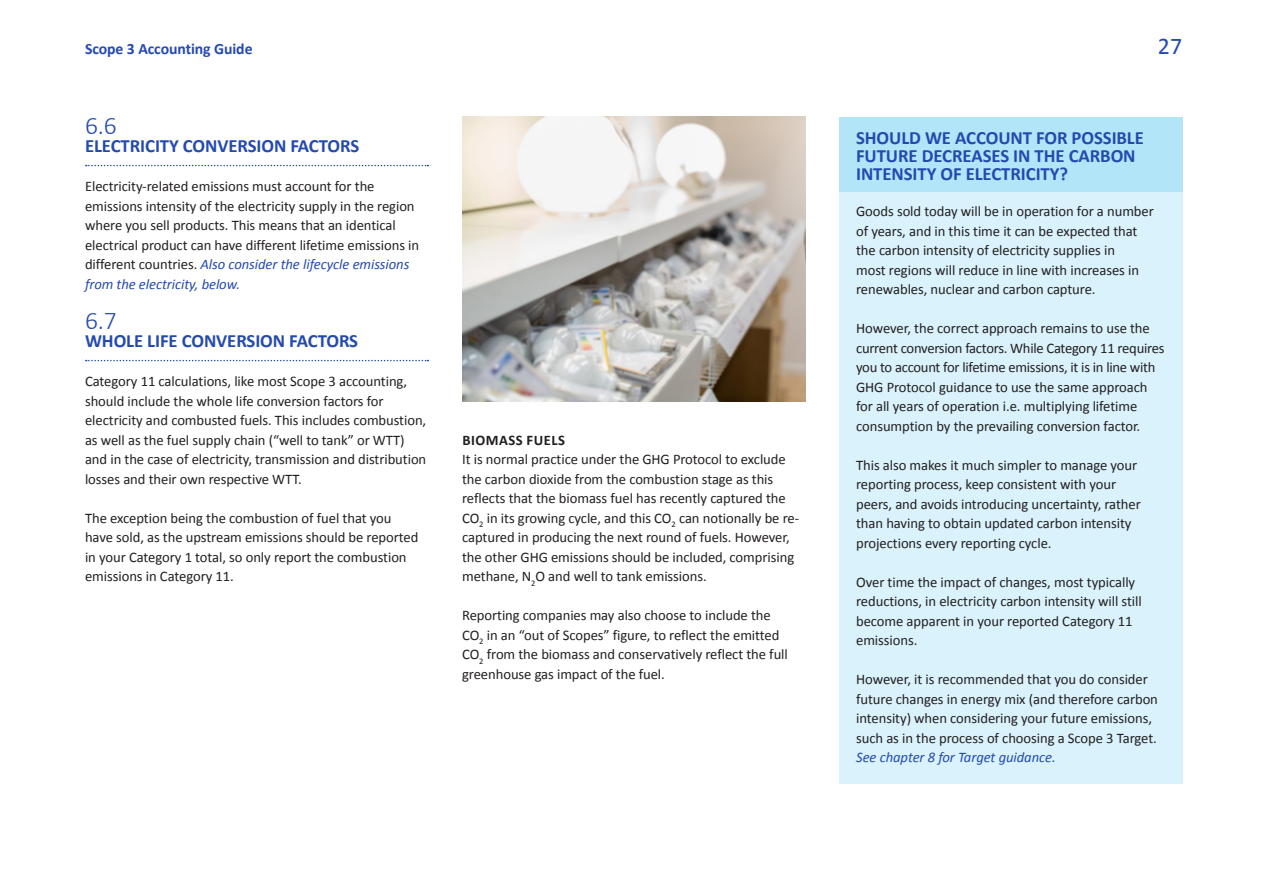
<style>
.page{position:relative;width:1263px;height:893px;background:#fff}
.page>*{position:absolute;margin:0;border:0;box-sizing:border-box;transform-origin:0 0}
.Section_numbers{font:300 25.5px "Calibri";color:#244ab0}
.t1{font:24px "Calibri";color:#244ab0}
.Section_Headings{font:700 18.75px/18px "Calibri";letter-spacing:-.005em;color:#244ab0}
.t2{font:700 15.75px "Calibri";letter-spacing:-.005em;color:#244ab0}
.Body_text{font:14.7px/19.5px "Calibri";letter-spacing:-.005em;color:#231f20}
.body_text_-_sub-headings{font:700 14.7px "Calibri";letter-spacing:.035em;color:#231f20}
.s1{font-style:italic;color:#244ab0}
</style>
<div class="page">
<svg style="left:86px;top:165px;width:342px;height:1px"></svg>
<svg style="left:86px;top:360px;width:342px;height:1px"></svg>
<div style="left:839px;top:117px;width:343px;height:666px;background:#d9f2fb"></div>
<div style="left:839px;top:117px;width:343px;height:74px;background:#b3e5f8"></div>
<img style="left:462px;top:117px;width:343px;height:285px">
<p class="t2" style="left:85px;top:39px;width:169px">Scope 3 Accounting Guide</p>
<h2 class="t1" style="left:1158px;top:31px;width:26px">27</h2>
<p class="Section_numbers" style="left:85px;top:110px;width:33px">6.6</p>
<p class="Section_Headings" style="left:85px;top:137px;width:276px">ELECTRICITY CONVERSION FACTORS</p>
<p class="Body_text" style="left:85px;top:176px;width:336px">Electricity-related emissions must account for the emissions intensity of the electricity supply in the region where you sell products. This means that an identical electrical product can have different lifetime emissions in different countries. <span class="s1">Also consider the lifecycle emissions from the electricity, below.</span></p>
<p class="Section_numbers" style="left:85px;top:305px;width:33px">6.7</p>
<p class="Section_Headings" style="left:85px;top:332px;width:275px">WHOLE LIFE CONVERSION FACTORS</p>
<p class="Body_text" style="left:85px;top:371px;width:343px">Category 11 calculations, like most Scope 3 accounting, should include the whole life conversion factors for electricity and combusted fuels. This includes combustion, as well as the fuel supply chain (“well to tank” or WTT) and in the case of electricity, transmission and distribution losses and their own respective WTT.</p>
<p class="Body_text" style="left:85px;top:508px;width:335px">The exception being the combustion of fuel that you have sold, as the upstream emissions should be reported in your Category 1 total, so only report the combustion emissions in Category 11.</p>
<p class="body_text_-_sub-headings" style="left:462px;top:430px;width:104px">BIOMASS FUELS</p>
<p class="Body_text" style="left:462px;top:449px;width:339px">It is normal practice under the GHG Protocol to exclude the carbon dioxide from the combustion stage as this reflects that the biomass fuel has recently captured the CO<sub>2</sub> in its growing cycle, and this CO<sub>2</sub> can notionally be re&shy;captured in producing the next round of fuels. However, the other GHG emissions should be included, comprising methane, N<sub>2</sub>O and well to tank emissions.</p>
<p class="Body_text" style="left:462px;top:605px;width:327px">Reporting companies may also choose to include the CO<sub>2</sub> in an “out of Scopes” figure, to reflect the emitted CO<sub>2</sub> from the biomass and conservatively reflect the full greenhouse gas impact of the fuel.</p>
<p class="Section_Headings" style="left:856px;top:129px;width:289px">SHOULD WE ACCOUNT FOR POSSIBLE<br>FUTURE DECREASES IN THE CARBON<br>INTENSITY OF ELECTRICITY?</p>
<p class="Body_text" style="left:856px;top:202px;width:299px">Goods sold today will be in operation for a number of years, and in this time it can be expected that the carbon intensity of electricity supplies in<br>most regions will reduce in line with increases in renewables, nuclear and carbon capture.</p>
<p class="Body_text" style="left:856px;top:319px;width:310px">However, the correct approach remains to use the current conversion factors. While Category 11 requires you to account for lifetime emissions, it is in line with GHG Protocol guidance to use the same approach for all years of operation i.e. multiplying lifetime consumption by the prevailing conversion factor.</p>
<p class="Body_text" style="left:856px;top:455px;width:286px">This also makes it much simpler to manage your reporting process, keep consistent with your peers, and avoids introducing uncertainty, rather than having to obtain updated carbon intensity projections every reporting cycle.</p>
<p class="Body_text" style="left:856px;top:572px;width:287px">Over time the impact of changes, most typically reductions, in electricity carbon intensity will still become apparent in your reported Category 11 emissions.</p>
<p class="Body_text" style="left:856px;top:670px;width:303px">However, it is recommended that you do consider future changes in energy mix (and therefore carbon intensity) when considering your future emissions, such as in the process of choosing a Scope 3 Target.<br><span class="s1">See chapter 8 for Target guidance.</span></p>
</div>
